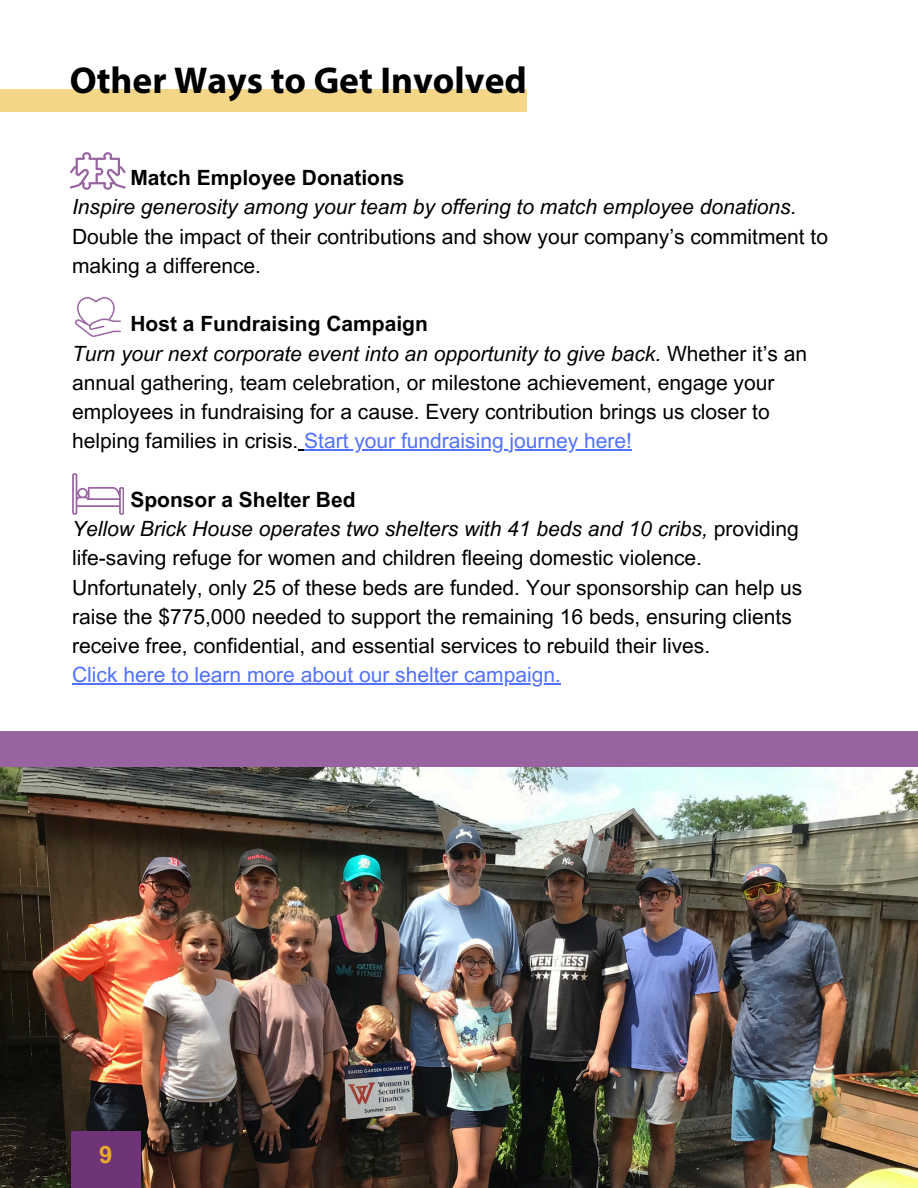
<style>
.page{position:relative;width:918px;height:1188px;background:#fff}
.page>*{position:absolute;margin:0;border:0;box-sizing:border-box;transform-origin:0 0}
.t1{font:700 37.5px "Myriad Pro";color:#000}
.t2{font:700 24px "Arial MT Pro";color:#e9ab27}
.t3{font:21px/29.2px "Arial MT Pro";color:#000}
.t4{font:700 21px "Arial MT Pro";color:#000}
.t5{font:21px "Arial MT Pro";color:#5271ff}
.s1{font-style:italic}
.s2{color:#5271ff}
.s3{font-weight:700}
</style>
<div class="page">
<svg style="left:298px;top:449px;width:6px;height:2px"></svg>
<hr style="left:304px;top:449px;width:328px;height:2px;background:#5271ff">
<hr style="left:72px;top:683px;width:489px;height:2px;background:#5271ff">
<svg style="left:70px;top:152px;width:56px;height:38px"></svg>
<svg style="left:72px;top:473px;width:52px;height:41px"></svg>
<div style="left:83px;top:454px;width:55px;height:30px;background:#fff"></div>
<svg style="left:75px;top:297px;width:46px;height:40px"></svg>
<div style="left:0;top:731px;width:918px;height:276px;background:#9963a2"></div>
<img style="left:0;top:768px;width:918px;height:420px">
<div style="left:71px;top:1131px;width:70px;height:57px;background:#6f3377"></div>
<div style="left:0;top:89px;width:527px;height:23px;background:#f4d689"></div>
<p class="t1" style="left:70px;top:65px;width:458px">Other Ways to Get Involved</p>
<h1 class="t4" style="left:131px;top:170px;width:276px">Match Employee Donations</h1>
<p class="t3" style="left:72px;top:195px;width:757px"><span class="s1">Inspire generosity among your team by offering to match employee donations.<br></span>Double the impact of their contributions and show your company’s commitment to making a difference.</p>
<p class="t4" style="left:131px;top:316px;width:299px">Host a Fundraising Campaign</p>
<p class="t3" style="left:72px;top:341px;width:736px"><span class="s1">Turn your next corporate event into an opportunity to give back.</span> Whether it’s an annual gathering, team celebration, or milestone achievement, engage your employees in fundraising for a cause. Every contribution brings us closer to helping families in crisis. <span class="s2">Start your fundraising journey here!</span></p>
<p class="t3" style="left:72px;top:487px;width:732px;text-indent:58px"><span class="s3">Sponsor a Shelter Bed<br></span><span class="s1">Yellow Brick House operates two shelters with 41 beds and 10 cribs,</span> providing life-saving refuge for women and children fleeing domestic violence.<br>Unfortunately, only 25 of these beds are funded. Your sponsorship can help us</p>
<p class="t3" style="left:72px;top:604px;width:721px">raise the $775,000 needed to support the remaining 16 beds, ensuring clients receive free, confidential, and essential services to rebuild their lives.</p>
<p class="t5" style="left:72px;top:667px;width:490px">Click here to learn more about our shelter campaign.</p>
<p class="t2" style="left:99px;top:1146px;width:15px">9</p>
</div>
